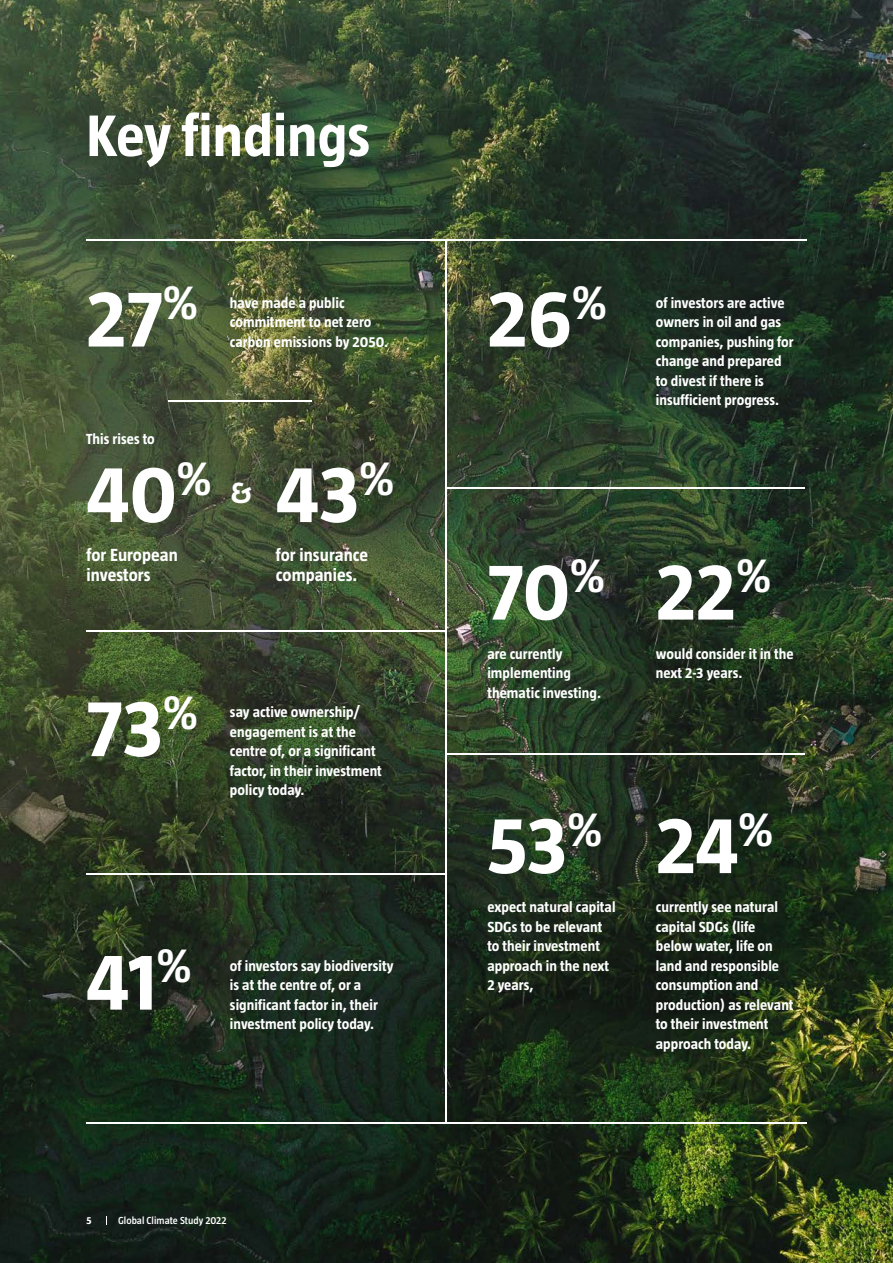
<style>
.page{position:relative;width:893px;height:1263px;background:#fff}
.page>*{position:absolute;margin:0;border:0;box-sizing:border-box;transform-origin:0 0}
._08-heading_short_le{font:700 82.5px "Taz";letter-spacing:-.005em;color:#fff}
._08-heading_short_le-2{font:700 60px "Taz";color:#fff}
._08-heading_short_le-3{font:700 30px "Taz";color:#fff}
._02-body_text{font:700 18px/19.5px "Taz";letter-spacing:.005em;color:#fff}
._02-body_text-2{font:700 15px/19.5px "Taz";letter-spacing:.005em;color:#fff}
.t1{font:600 10.5px "Taz";letter-spacing:.005em;color:#fff}
.t2{font:700 10.5px "Taz";color:#fff}
</style>
<div class="page">
<img style="left:0;top:0;width:893px;height:1263px">
<hr style="left:445px;top:240px;width:1px;height:883px;background:#fff">
<hr style="left:86px;top:239px;width:721px;height:2px;background:#fff">
<hr style="left:86px;top:1123px;width:721px;height:1px;background:#fff">
<hr style="left:86px;top:630px;width:360px;height:1px;background:#fff">
<hr style="left:445px;top:488px;width:360px;height:1px;background:#fff">
<hr style="left:445px;top:753px;width:360px;height:1px;background:#fff">
<hr style="left:86px;top:873px;width:360px;height:1px;background:#fff">
<hr style="left:168px;top:400px;width:144px;height:2px;background:#fff">
<p class="_08-heading_short_le-2" style="left:86px;top:102px;width:286px">Key findings</p>
<p class="_08-heading_short_le" style="left:86px;top:272px;width:113px">27<sup>%</sup></p>
<p class="_02-body_text-2" style="left:230px;top:293px;width:160px">have made a public commitment to net zero carbon emissions by 2050.</p>
<p class="_02-body_text-2" style="left:86px;top:429px;width:70px">This rises to</p>
<p class="_08-heading_short_le" style="left:86px;top:448px;width:127px">40<sup>%</sup></p>
<p class="_08-heading_short_le-3" style="left:230px;top:476px;width:24px">&amp;</p>
<p class="_08-heading_short_le" style="left:276px;top:448px;width:120px">43<sup>%</sup></p>
<p class="_02-body_text" style="left:87px;top:545px;width:93px">for European investors</p>
<p class="_02-body_text" style="left:276px;top:545px;width:94px">for insurance companies.</p>
<p class="_08-heading_short_le" style="left:86px;top:682px;width:113px">73<sup>%</sup></p>
<p class="_02-body_text-2" style="left:230px;top:702px;width:153px">say active ownership/ engagement is at the centre of, or a significant factor, in their investment policy today.</p>
<p class="_08-heading_short_le" style="left:86px;top:935px;width:107px">41<sup>%</sup></p>
<p class="_02-body_text-2" style="left:230px;top:956px;width:165px">of investors say biodiversity is at the centre of, or a significant factor in, their investment policy today.</p>
<p class="t2" style="left:86px;top:1215px;width:7px">5</p>
<p class="t1" style="left:118px;top:1215px;width:110px">Global Climate Study 2022</p>
<p class="_08-heading_short_le" style="left:487px;top:272px;width:121px">26<sup>%</sup></p>
<p class="_02-body_text-2" style="left:656px;top:293px;width:139px">of investors are active owners in oil and gas companies, pushing for change and prepared to divest if there is insufficient progress.</p>
<p class="_08-heading_short_le" style="left:487px;top:545px;width:119px">70<sup>%</sup></p>
<p class="_02-body_text-2" style="left:487px;top:644px;width:115px">are currently implementing thematic investing.</p>
<p class="_08-heading_short_le" style="left:656px;top:545px;width:117px">22<sup>%</sup></p>
<p class="_02-body_text-2" style="left:656px;top:644px;width:139px">would consider it in the next 2-3 years.</p>
<p class="_08-heading_short_le" style="left:487px;top:799px;width:116px">53<sup>%</sup></p>
<p class="_02-body_text-2" style="left:487px;top:897px;width:130px">expect natural capital<br>SDGs to be relevant to their investment approach in the next<br>2 years,</p>
<p class="_08-heading_short_le" style="left:656px;top:799px;width:119px">24<sup>%</sup></p>
<p class="_02-body_text-2" style="left:656px;top:897px;width:139px">currently see natural capital SDGs (life below water, life on land and responsible consumption and production) as relevant to their investment approach today.</p>
</div>
